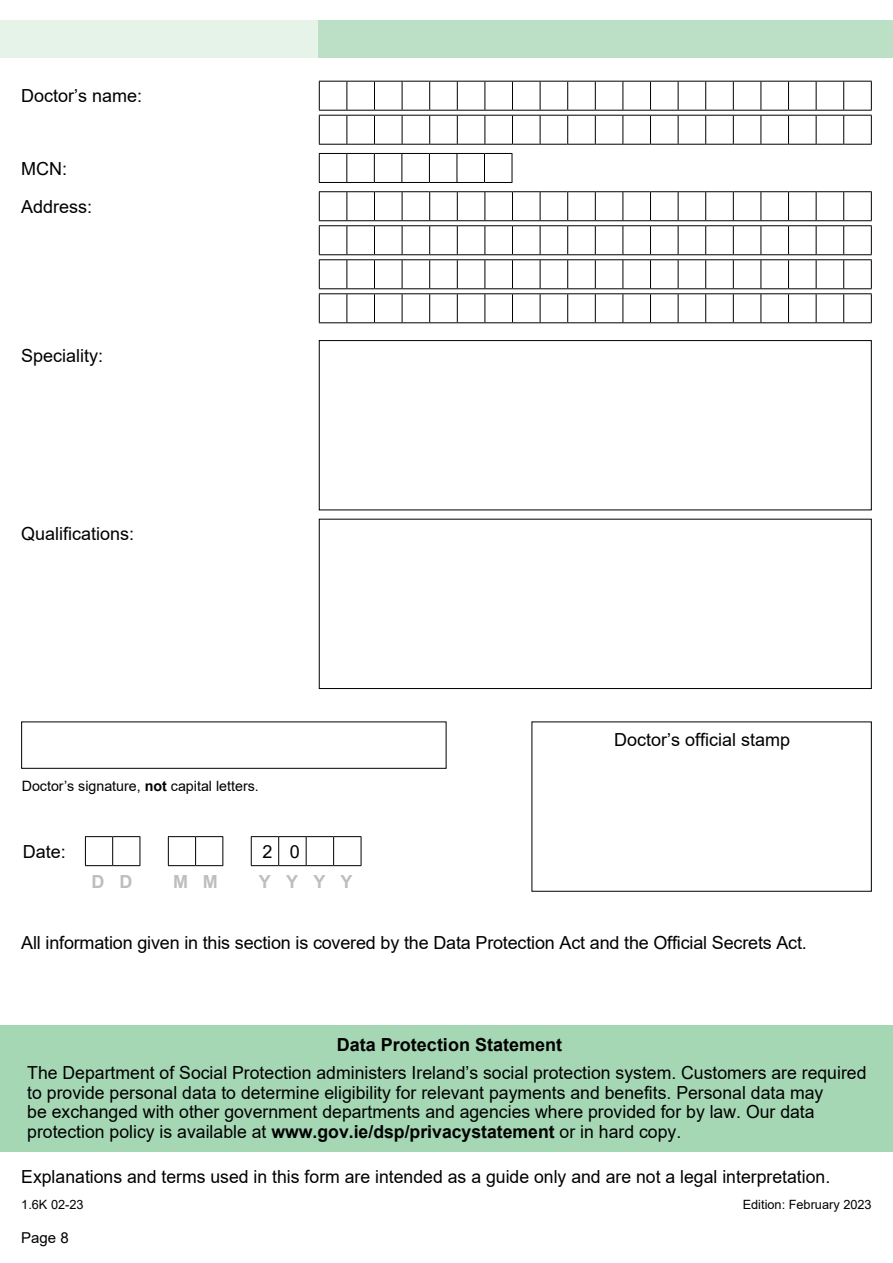
<style>
.page{position:relative;width:893px;height:1263px;background:#fff}
.page>*{position:absolute;margin:0;border:0;box-sizing:border-box;transform-origin:0 0}
.t1{font:18px/19.5px "Arial";color:#000}
.t2{font:700 18px "Arial";color:#000}
.t3{font:700 18px "Arial";color:#bcbec0}
.t4{font:15px "Arial";color:#000}
.t5{font:14.25px "Arial";color:#000}
.t6{font:12.75px "Arial";color:#000}
.s1{font-weight:700}
</style>
<div class="page">
<svg style="left:319px;top:191px;width:553px;height:132px"></svg>
<svg style="left:319px;top:81px;width:553px;height:64px"></svg>
<div style="left:319px;top:340px;width:553px;height:170px;border:1px solid #000"></div>
<div style="left:319px;top:519px;width:553px;height:170px;border:1px solid #000"></div>
<svg style="left:319px;top:153px;width:194px;height:30px"></svg>
<div style="left:0;top:20px;width:319px;height:38px;background:#e6f3e9"></div>
<div style="left:319px;top:20px;width:574px;height:38px;background:#bce0c6"></div>
<div style="left:21px;top:721px;width:425px;height:48px;border:1px solid #000"></div>
<svg style="left:85px;top:836px;width:56px;height:30px"></svg>
<svg style="left:168px;top:836px;width:55px;height:30px"></svg>
<svg style="left:251px;top:836px;width:111px;height:30px"></svg>
<div style="left:0;top:1025px;width:893px;height:126px;background:#a6d7b5"></div>
<p class="t1" style="left:21px;top:86px;width:123px">Doctor’s name:</p>
<p class="t1" style="left:21px;top:158px;width:47px">MCN:</p>
<p class="t1" style="left:21px;top:197px;width:73px">Address:</p>
<p class="t1" style="left:21px;top:345px;width:84px">Speciality:</p>
<p class="t1" style="left:21px;top:524px;width:115px">Qualifications:</p>
<p class="t5" style="left:22px;top:776px;width:239px">Doctor’s signature, <span class="s1">not</span> capital letters.</p>
<p class="t1" style="left:23px;top:841px;width:45px">Date:</p>
<p class="t1" style="left:262px;top:841px;width:39px">2 0</p>
<p class="t3" style="left:92px;top:868px;width:43px">D D</p>
<p class="t3" style="left:173px;top:868px;width:46px">M M</p>
<p class="t3" style="left:259px;top:868px;width:95px">Y Y Y Y</p>
<p class="t1" style="left:614px;top:729px;width:178px">Doctor’s official stamp</p>
<p class="t1" style="left:21px;top:933px;width:787px">All information given in this section is covered by the Data Protection Act and the Official Secrets Act.</p>
<p class="t2" style="left:337px;top:1032px;width:227px">Data Protection Statement</p>
<p class="t1" style="left:27px;top:1063px;width:841px">The Department of Social Protection administers Ireland’s social protection system. Customers are required to provide personal data to determine eligibility for relevant payments and benefits. Personal data may<br>be exchanged with other government departments and agencies where provided for by law. Our data protection policy is available at <span class="s1">www.gov.ie/dsp/privacystatement</span> or in hard copy.</p>
<p class="t1" style="left:21px;top:1167px;width:810px">Explanations and terms used in this form are intended as a guide only and are not a legal interpretation.</p>
<p class="t6" style="left:21px;top:1196px;width:64px">1.6K 02-23</p>
<p class="t6" style="left:743px;top:1196px;width:130px">Edition: February 2023</p>
<p class="t4" style="left:21px;top:1227px;width:49px">Page 8</p>
</div>
